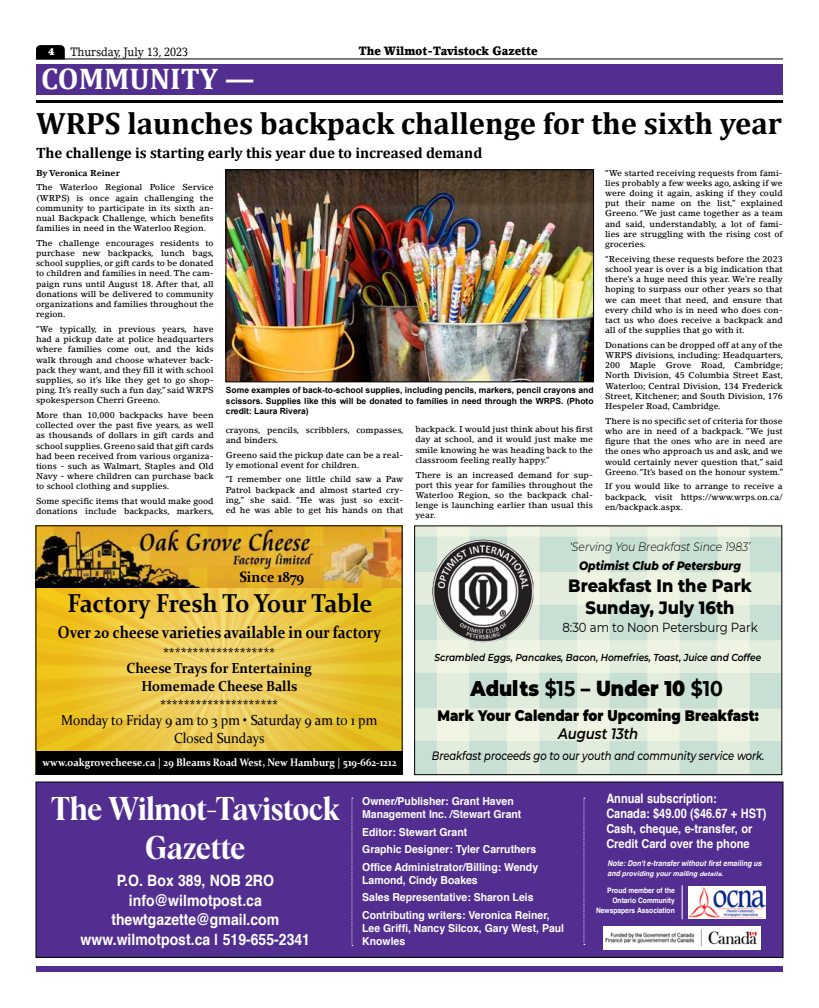
<style>
.page{position:relative;width:819px;height:1008px;background:#fff}
.page>*{position:absolute;margin:0;border:0;box-sizing:border-box;transform-origin:0 0}
.t1{font:32.2px/38.7px "Albra Semi";letter-spacing:-.01em;color:#fff;text-align:center;scale:.9 1}
.t2{font:700 31px "Cambria";color:#000}
.t3{font:700 30px "Cambria";color:#fff}
.t4{font:700 25.9px "Constantia";color:#000;scale:.92 1}
.t5{font:900 21.3px "Montserrat";color:#000;scale:.89 1}
.t6{font:800 18.2px/21.9px "Montserrat";color:#000;text-align:center;scale:.89 1}
.t7{font:700 16.9px "Constantia";color:#000;scale:.86 1}
.t8{font:700 15.6px/19.8px "Helvetica";color:#fff;text-align:center;scale:.9 1}
.t9{font:900 15.2px "Montserrat";color:#000;scale:.87 1}
.t10{font:italic 600 15.2px "Montserrat";color:#000;scale:.87 1}
.t11{font:700 15.1px "Constantia";color:#000;scale:.92 1}
.t12{font:700 15px "Cambria";color:#000}
.t13{font:700 14.5px/15px "Constantia";color:#000;text-align:center;scale:.92 1}
.t14{font:14.5px/17.4px "Constantia";color:#000;text-align:center;scale:.92 1}
.t15{font:13.2px "Montserrat";color:#000;scale:.89 1}
.t16{font:700 13px/15px "Helvetica";color:#fff;scale:.85 1}
.t17{font:700 12.3px/15px "Helvetica";color:#fff;scale:.9 1}
.t18{font:italic 500 12.1px "Montserrat";color:#000;scale:.82 1}
.t19{font:italic 300 12.1px "Montserrat";color:#000;scale:.89 1}
.t20{font:italic 800 12.1px "Montserrat";color:#000;scale:.89 1}
.t21{font:900 12px "Lino Letter Std";color:#000;scale:.9 1}
.t22{font:12px "Lino Letter Std";color:#000;scale:.9 1}
.t23{font:700 11px/17.5px "Helvetica";color:#fff;scale:.95 1}
.t24{font:700 10.8px "Constantia";color:#fff;scale:.92 1}
.t25{font:italic 600 10.1px "Montserrat";color:#000;scale:.89 1}
.t26{font:900 10px "Lino Letter Std";color:#fff}
.t27{font:500 8.5px/10.2px "Lino Letter Std";color:#000;text-align:justify}
.t28{font:700 8.5px/10.2px "Arial";color:#000;text-align:justify}
.t29{font:700 8.5px "Lino Letter Std";color:#000}
.t30{font:italic 700 7.8px "Helvetica";color:#fff;scale:.9 1}
.t31{font:700 7.5px/10px "Helvetica";letter-spacing:-.005em;color:#fff;text-align:right;scale:.9 1}
.t32{font:italic 700 6.9px "Helvetica";color:#fff}
.s1{font-weight:700}
.s2{font-size:7.8px}
.s3{font-size:6px}
</style>
<div class="page">
<svg style="left:36px;top:45px;width:29px;height:13px"></svg>
<hr style="left:36px;top:58px;width:747px;height:1px;background:#000">
<div style="left:36px;top:966px;width:747px;height:6px;background:#522e91"></div>
<div style="left:36px;top:64px;width:747px;height:31px;background:#522e91"></div>
<hr style="left:36px;top:100px;width:747px;height:3px;background:#000">
<div style="left:36px;top:782px;width:747px;height:175px;background:#522e91"></div>
<div style="left:36px;top:782px;width:747px;height:176px;border:1px solid #000"></div>
<svg style="left:584px;top:798px;width:1px;height:147px"></svg>
<svg style="left:352px;top:798px;width:1px;height:148px"></svg>
<img style="left:689px;top:887px;width:76px;height:31px">
<hr style="left:682px;top:885px;width:1px;height:34px;background:#fff">
<img style="left:604px;top:927px;width:157px;height:22px">
<img style="left:228px;top:172px;width:364px;height:208px">
<div style="left:226px;top:170px;width:368px;height:212px;border:1px solid #000"></div>
<svg style="left:38px;top:587px;width:362px;height:164px;background:#ebc640"></svg>
<img style="left:38px;top:528px;width:362px;height:59px">
<div style="left:36px;top:751px;width:366px;height:24px;background:#000"></div>
<div style="left:36px;top:526px;width:366px;height:249px;border:1px solid #000"></div>
<svg style="left:416px;top:528px;width:364px;height:245px;background:#dce9da"></svg>
<img style="left:432px;top:540px;width:102px;height:102px">
<div style="left:414px;top:526px;width:368px;height:249px;border:1px solid #000"></div>
<p class="t26" style="left:48px;top:46px;width:8px">4</p>
<h3 class="t22" style="left:70px;top:44px;width:133px">Thursday, July 13, 2023</h3>
<h3 class="t21" style="left:359px;top:43px;width:201px">The Wilmot-Tavistock Gazette</h3>
<h3 class="t3" style="left:41px;top:58px;width:215px">COMMUNITY —</h3>
<h2 class="t2" style="left:36px;top:102px;width:747px">WRPS launches backpack challenge for the sixth year</h2>
<h3 class="t12" style="left:36px;top:142px;width:448px">The challenge is starting early this year due to increased demand</h3>
<p class="t29" style="left:36px;top:168px;width:85px">By Veronica Reiner</p>
<p class="t27" style="left:36px;top:182px;width:179px">The Waterloo Regional Police Service (WRPS) is once again challenging the community to participate in its sixth an&shy;nual Backpack Challenge, which benefits families in need in the Waterloo Region.</p>
<p class="t27" style="left:36px;top:238px;width:180px">The challenge encourages residents to purchase new backpacks, lunch bags, school supplies, or gift cards to be donated to children and families in need. The cam&shy;paign runs until August 18. After that, all donations will be delivered to community organizations and families throughout the region.</p>
<p class="t27" style="left:36px;top:324px;width:179px">“We typically, in previous years, have had a pickup date at police headquarters where families come out, and the kids walk through and choose whatever back&shy;pack they want, and they fill it with school supplies, so it’s like they get to go shop&shy;ping. It’s really such a fun day,” said WRPS spokesperson Cherri Greeno.</p>
<p class="t27" style="left:36px;top:410px;width:179px">More than 10,000 backpacks have been collected over the past five years, as well as thousands of dollars in gift cards and school supplies. Greeno said that gift cards had been received from various organiza&shy;tions - such as Walmart, Staples and Old Navy - where children can purchase back to school clothing and supplies.</p>
<p class="t27" style="left:36px;top:496px;width:180px">Some specific items that would make good donations include backpacks, markers,</p>
<p class="t28" style="left:226px;top:385px;width:369px">Some examples of back-to-school supplies, including pencils, markers, pencil crayons and scissors. Supplies like this will be donated to families in need through the WRPS. (Photo credit: Laura Rivera)</p>
<p class="t27" style="left:226px;top:425px;width:180px">crayons, pencils, scribblers, compasses, and binders.</p>
<p class="t27" style="left:226px;top:449px;width:179px">Greeno said the pickup date can be a real&shy;ly emotional event for children.</p>
<p class="t27" style="left:226px;top:474px;width:179px">“I remember one little child saw a Paw Patrol backpack and almost started cry&shy;ing,” she said. “He was just so excit&shy;ed he was able to get his hands on that</p>
<p class="t27" style="left:415px;top:424px;width:179px">backpack. I would just think about his first day at school, and it would just make me smile knowing he was heading back to the classroom feeling really happy.”</p>
<p class="t27" style="left:415px;top:469px;width:179px">There is an increased demand for sup&shy;port this year for families throughout the Waterloo Region, so the backpack chal&shy;lenge is launching earlier than usual this year.</p>
<p class="t27" style="left:605px;top:168px;width:179px">“We started receiving requests from fami&shy;lies probably a few weeks ago, asking if we were doing it again, asking if they could put their name on the list,” explained Greeno. “We just came together as a team and said, understandably, a lot of fami&shy;lies are struggling with the rising cost of groceries.</p>
<p class="t27" style="left:605px;top:254px;width:179px">“Receiving these requests before the 2023 school year is over is a big indication that there’s a huge need this year. We’re really hoping to surpass our other years so that we can meet that need, and ensure that every child who is in need who does con&shy;tact us who does receive a backpack and all of the supplies that go with it.</p>
<p class="t27" style="left:605px;top:340px;width:180px">Donations can be dropped off at any of the WRPS divisions, including: Headquarters, 200 Maple Grove Road, Cambridge; North Division, 45 Columbia Street East, Waterloo; Central Division, 134 Frederick Street, Kitchener; and South Division, 176<br>Hespeler Road, Cambridge.</p>
<p class="t27" style="left:605px;top:416px;width:180px">There is no specific set of criteria for those who are in need of a backpack. “We just figure that the ones who are in need are the ones who approach us and ask, and we would certainly never question that,” said Greeno. “It’s based on the honour system.”</p>
<p class="t27" style="left:605px;top:481px;width:179px">If you would like to arrange to receive a backpack, visit https://www.wrps.on.ca/ en/backpack.aspx.</p>
<h3 class="t11" style="left:240px;top:566px;width:72px">Since 1879</h3>
<h3 class="t4" style="left:67px;top:586px;width:333px">Factory Fresh To Your Table</h3>
<h3 class="t7" style="left:58px;top:621px;width:377px">Over 20 cheese varieties available in our factory</h3>
<h3 class="t13" style="left:127px;top:645px;width:203px">*******************<br>Cheese Trays for Entertaining</h3>
<h3 class="t13" style="left:141px;top:675px;width:171px;line-height:19.8px">Homemade Cheese Balls ********************</h3>
<h3 class="t14" style="left:61px;top:711px;width:345px">Monday to Friday 9 am to 3 pm • Saturday 9 am to 1 pm<br>Closed Sundays</h3>
<p class="t24" style="left:42px;top:755px;width:386px">www.oakgrovecheese.ca | 29 Bleams Road West, New Hamburg | 519-662-1212</p>
<h3 class="t19" style="left:570px;top:538px;width:205px">‘Serving You Breakfast Since 1983’</h3>
<h3 class="t20" style="left:579px;top:558px;width:183px">Optimist Club of Petersburg</h3>
<h3 class="t6" style="left:568px;top:573px;width:208px">Breakfast In the Park<br>Sunday, July 16th</h3>
<h3 class="t15" style="left:562px;top:618px;width:221px">8:30 am to Noon Petersburg Park</h3>
<p class="t25" style="left:435px;top:651px;width:369px">Scrambled Eggs, Pancakes, Bacon, Homefries, Toast, Juice and Coffee</p>
<h3 class="t5" style="left:471px;top:672px;width:285px">Adults <span class="s1">$15</span> – Under 10 <span class="s1">$10</span></h3>
<h3 class="t9" style="left:438px;top:704px;width:371px">Mark Your Calendar for Upcoming Breakfast:</h3>
<h3 class="t10" style="left:558px;top:723px;width:94px">August 13th</h3>
<h3 class="t18" style="left:432px;top:748px;width:407px">Breakfast proceeds go to our youth and community service work.</h3>
<h1 class="t1" style="left:51px;top:788px;width:323px">The Wilmot-Tavistock<br>Gazette</h1>
<h3 class="t8" style="left:81px;top:871px;width:256px">P.O. Box 389, NOB 2RO info@wilmotpost.ca thewtgazette@gmail.com www.wilmotpost.ca | 519-655-2341</h3>
<p class="t23" style="left:362px;top:795px;width:169px;line-height:13px">Owner/Publisher: Grant Haven<br>Management Inc. /Stewart Grant</p>
<p class="t23" style="left:362px;top:823px;width:187px">Editor: Stewart Grant<br>Graphic Designer: Tyler Carruthers<br>Office Administrator/Billing: Wendy</p>
<p class="t23" style="left:362px;top:871px;width:199px">Lamond, Cindy Boakes<br>Sales Representative: Sharon Leis<br>Contributing writers: Veronica Reiner,</p>
<p class="t23" style="left:362px;top:922px;width:214px;line-height:13px">Lee Griffi, Nancy Silcox, Gary West, Paul<br>Knowles</p>
<h3 class="t16" style="left:606px;top:792px;width:190px">Annual subscription:<br>Canada: $49.00 ($46.67 + HST)</h3>
<h3 class="t17" style="left:606px;top:822px;width:164px">Cash, cheque, e-transfer, or<br>Credit Card over the phone</h3>
<p class="t30" style="left:608px;top:857px;width:173px">Note: Don't e-transfer without first emailing us</p>
<p class="t32" style="left:608px;top:868px;width:117px"><span class="s2">and</span> providing your mailing <span class="s3">details.</span></p>
<p class="t31" style="left:596px;top:885px;width:89px">Proud member of the<br>Ontario Community<br>Newspapers Association</p>
</div>
